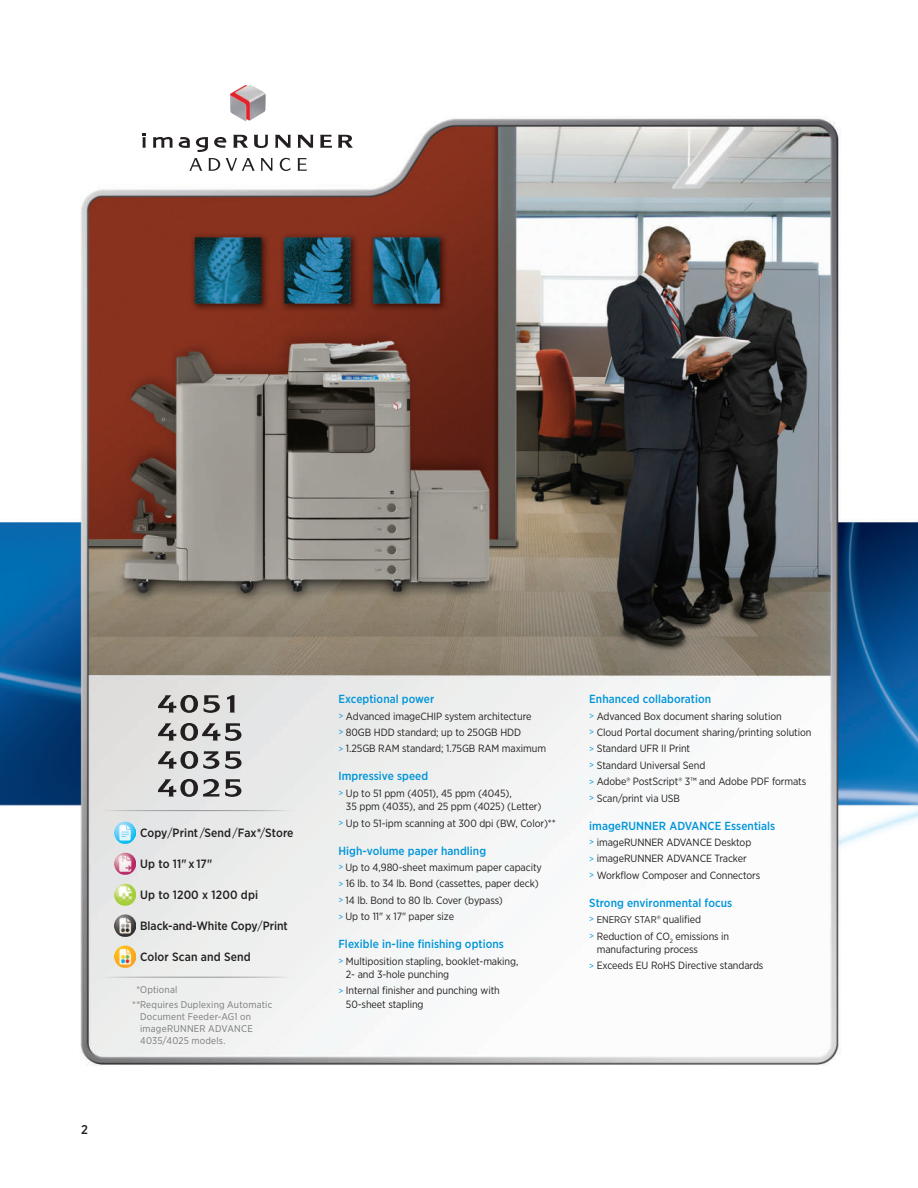
<style>
.page{position:relative;width:918px;height:1188px;background:#fff}
.page>*{position:absolute;margin:0;border:0;box-sizing:border-box;transform-origin:0 0}
.t1{font:500 12.75px "Gotham Narrow";color:#231f20}
.t2{font:500 12px "Gotham Narrow";letter-spacing:.01em;color:#231f20}
.t3{font:500 11.7px "Gotham Narrow";letter-spacing:.005em;color:#0095d9}
.t4{font:10.5px/16.4px "Gotham Narrow";letter-spacing:-.01em;color:#231f20}
.t5{font:9.75px/12px "Gotham Narrow";letter-spacing:.02em;color:#76787b}
.t6{font:9.75px "Gotham Narrow";letter-spacing:-.01em;color:#231f20}
.s1{font-weight:400}
.s2{font-size:9px;color:#0095d9}
.s3{font-size:10.5px}
</style>
<div class="page">
<img style="left:0;top:118px;width:918px;height:948px">
<img style="left:230px;top:85px;width:36px;height:36px">
<svg style="left:142px;top:134px;width:4px;height:14px"></svg>
<svg style="left:153px;top:137px;width:20px;height:11px"></svg>
<svg style="left:179px;top:137px;width:11px;height:11px"></svg>
<svg style="left:196px;top:137px;width:12px;height:15px"></svg>
<svg style="left:214px;top:137px;width:12px;height:11px"></svg>
<svg style="left:233px;top:135px;width:36px;height:13px"></svg>
<svg style="left:275px;top:135px;width:16px;height:13px"></svg>
<svg style="left:297px;top:135px;width:17px;height:13px"></svg>
<svg style="left:320px;top:135px;width:12px;height:13px"></svg>
<svg style="left:338px;top:135px;width:15px;height:13px"></svg>
<svg style="left:189px;top:158px;width:66px;height:13px"></svg>
<svg style="left:261px;top:158px;width:12px;height:13px"></svg>
<svg style="left:280px;top:158px;width:10px;height:13px"></svg>
<svg style="left:297px;top:158px;width:10px;height:13px"></svg>
<hr style="left:101px;top:977px;width:203px;height:1px;background:#9c9ea1">
<hr style="left:101px;top:810px;width:203px;height:1px;background:#9c9ea1">
<img style="left:114px;top:822px;width:22px;height:22px">
<img style="left:114px;top:884px;width:22px;height:22px">
<img style="left:114px;top:914px;width:22px;height:23px">
<img style="left:114px;top:945px;width:22px;height:23px">
<img style="left:114px;top:853px;width:22px;height:22px">
<svg style="left:158px;top:695px;width:40px;height:18px"></svg>
<svg style="left:204px;top:695px;width:16px;height:18px"></svg>
<svg style="left:227px;top:695px;width:8px;height:18px"></svg>
<svg style="left:158px;top:723px;width:83px;height:18px"></svg>
<svg style="left:158px;top:751px;width:61px;height:18px"></svg>
<svg style="left:225px;top:751px;width:17px;height:18px"></svg>
<svg style="left:158px;top:779px;width:61px;height:18px"></svg>
<svg style="left:225px;top:779px;width:16px;height:18px"></svg>
<p class="t1" style="left:81px;top:1121px;width:8px">2</p>
<p class="t2" style="left:140px;top:826px;width:155px">Copy<span class="s1">/</span>Print <span class="s1">/</span>Send<span class="s1">/</span>Fax*<span class="s1">/</span>Store</p>
<p class="t2" style="left:140px;top:857px;width:74px">Up to 11" x 17"</p>
<p class="t2" style="left:140px;top:887px;width:119px">Up to 1200 x 1200 dpi</p>
<p class="t2" style="left:140px;top:918px;width:149px">Black-and-White Copy<span class="s1">/</span>Print</p>
<p class="t2" style="left:140px;top:949px;width:112px">Color Scan and Send</p>
<p class="t5" style="left:132px;top:982px;width:142px;line-height:15px;text-indent:4px">*Optional<br>**Requires Duplexing Automatic</p>
<p class="t5" style="left:140px;top:1011px;width:114px">Document Feeder-AG1 on imageRUNNER ADVANCE<br>4035/4025 models.</p>
<p class="t3" style="left:338px;top:692px;width:97px">Exceptional power</p>
<p class="t4" style="left:338px;top:708px;width:209px"><span class="s2">&gt;</span> Advanced imageCHIP system architecture<br><span class="s2">&gt;</span> 80GB HDD standard; up to 250GB HDD<br><span class="s2">&gt;</span> 1.25GB RAM standard; 1.75GB RAM maximum</p>
<p class="t3" style="left:338px;top:769px;width:91px">Impressive speed</p>
<p class="t4" style="left:346px;top:786px;width:197px;line-height:13.5px;text-indent:-8px"><span class="s2">&gt;</span> Up to 51 ppm (4051), 45 ppm (4045),<br>35 ppm (4035), and 25 ppm (4025) (Letter)</p>
<p class="t4" style="left:338px;top:815px;width:219px"><span class="s2">&gt;</span> Up to 51-ipm scanning at 300 dpi (BW, Color)**</p>
<p class="t3" style="left:338px;top:843px;width:149px">High-volume paper handling</p>
<p class="t4" style="left:338px;top:859px;width:205px"><span class="s2">&gt;</span> Up to 4,980-sheet maximum paper capacity <span class="s2">&gt;</span> 16 lb. to 34 lb. Bond (cassettes, paper deck) <span class="s2">&gt;</span> 14 lb. Bond to 80 lb. Cover (bypass)<br><span class="s2">&gt;</span> Up to 11" x 17" paper size</p>
<p class="t3" style="left:338px;top:937px;width:167px">Flexible in-line finishing options</p>
<p class="t4" style="left:346px;top:954px;width:174px;line-height:13.5px;text-indent:-8px"><span class="s2">&gt;</span> Multiposition stapling, booklet-making,<br>2- and 3-hole punching</p>
<p class="t4" style="left:346px;top:984px;width:155px;line-height:13.5px;text-indent:-8px"><span class="s2">&gt;</span> Internal finisher and punching with<br>50-sheet stapling</p>
<p class="t3" style="left:589px;top:692px;width:123px">Enhanced collaboration</p>
<p class="t4" style="left:589px;top:708px;width:224px"><span class="s2">&gt;</span> Advanced Box document sharing solution<br><span class="s2">&gt;</span> Cloud Portal document sharing/printing solution <span class="s2">&gt;</span> Standard UFR II Print<br><span class="s2">&gt;</span> Standard Universal Send<br><span class="s2">&gt;</span> Adobe® PostScript® 3™ and Adobe PDF formats <span class="s2">&gt;</span> Scan/print via USB</p>
<p class="t3" style="left:589px;top:818px;width:188px">imageRUNNER ADVANCE Essentials</p>
<p class="t4" style="left:589px;top:834px;width:173px"><span class="s2">&gt;</span> imageRUNNER ADVANCE Desktop<br><span class="s2">&gt;</span> imageRUNNER ADVANCE Tracker<br><span class="s2">&gt;</span> Workflow Composer and Connectors</p>
<p class="t3" style="left:589px;top:895px;width:145px">Strong environmental focus</p>
<p class="t6" style="left:589px;top:914px;width:113px"><span class="s2">&gt;</span> ENERGY STAR<span class="s3">® qualified</span></p>
<p class="t4" style="left:597px;top:929px;width:134px;line-height:13.5px;text-indent:-8px"><span class="s2">&gt;</span> Reduction of CO<sub>2</sub> emissions in manufacturing process</p>
<p class="t4" style="left:589px;top:957px;width:176px"><span class="s2">&gt;</span> Exceeds EU RoHS Directive standards</p>
</div>
